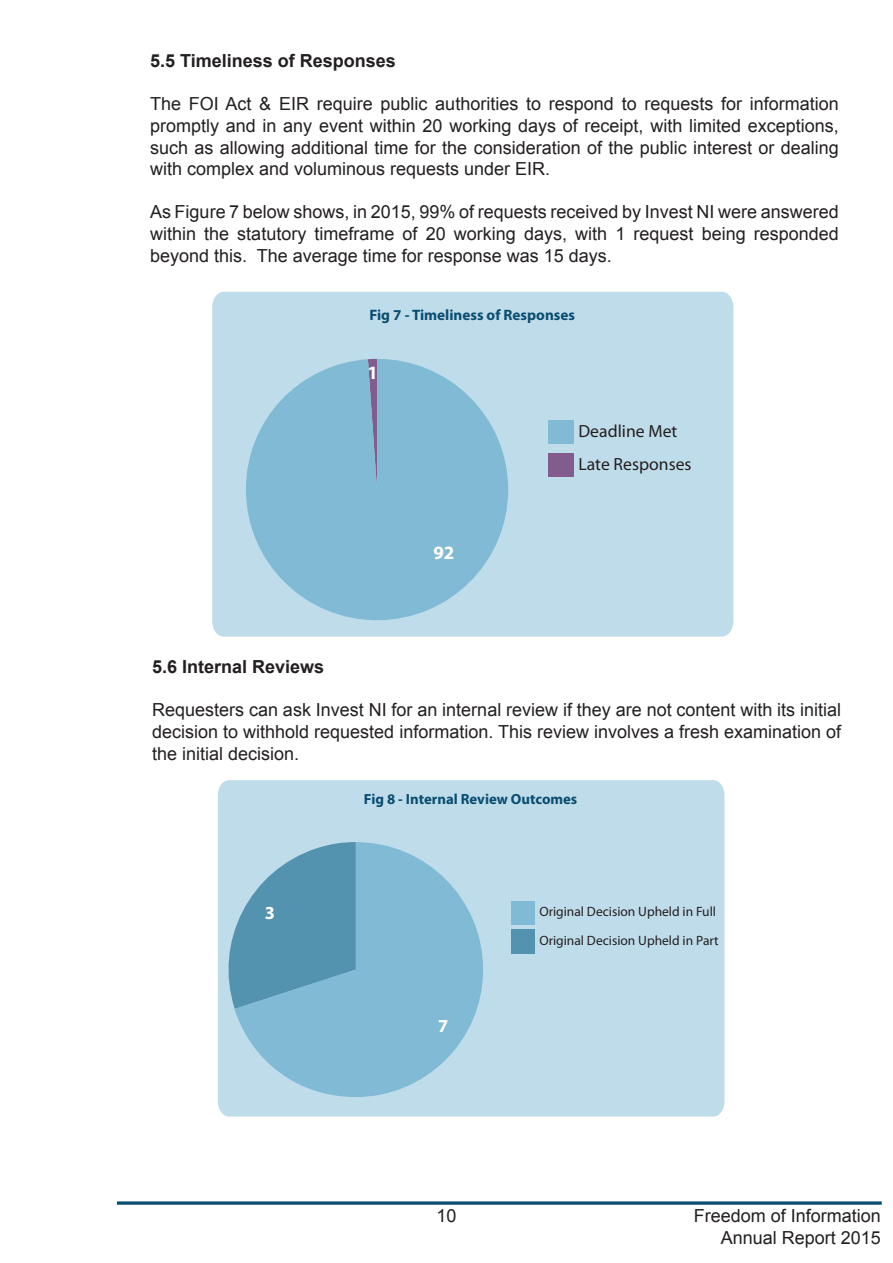
<style>
.page{position:relative;width:893px;height:1263px;background:#fff}
.page>*{position:absolute;margin:0;border:0;box-sizing:border-box;transform-origin:0 0}
.t1{font:700 18.9px "Myriad Pro";color:#fff}
.t2{font:700 18.45px "Myriad Pro";color:#fff}
.Default{font:18px/21.6px "Arial";color:#231f20;text-align:justify}
.Default-2{font:700 18px "Arial";color:#231f20}
.t3{font:17.55px "Myriad Pro";color:#231f20}
.t4{font:700 15.15px "Myriad Pro";color:#094d70}
.t5{font:700 14.7px "Myriad Pro";color:#094d70}
.t6{font:13.5px "Myriad Pro";color:#231f20}
</style>
<div class="page">
<svg style="left:117px;top:1201px;width:765px;height:4px;background:#356c89"></svg>
<div style="left:218px;top:780px;width:506px;height:336px;background:#bfdcea"></div>
<svg style="left:217px;top:842px;width:17px;height:167px;background:#b8d6e5"></svg>
<svg style="left:234px;top:842px;width:249px;height:255px;background:#82b7d0"></svg>
<div style="left:511px;top:929px;width:24px;height:25px;background:#5493b0"></div>
<div style="left:510px;top:901px;width:24px;height:23px;background:#80bad5"></div>
<div style="left:212px;top:292px;width:521px;height:345px;background:#bfdcea"></div>
<svg style="left:246px;top:359px;width:262px;height:261px;background:#8dc0d8"></svg>
<div style="left:548px;top:453px;width:25px;height:23px;background:#825c8d"></div>
<div style="left:548px;top:420px;width:25px;height:24px;background:#80bad5"></div>
<p class="Default-2" style="left:150px;top:48px;width:247px">5.5 Timeliness of Responses</p>
<p class="Default" style="left:150px;top:93px;width:690px">The FOI Act &amp; EIR require public authorities to respond to requests for information promptly and in any event within 20 working days of receipt, with limited exceptions, such as allowing additional time for the consideration of the public interest or dealing with complex and voluminous requests under EIR.</p>
<p class="Default" style="left:150px;top:201px;width:690px">As Figure 7 below shows, in 2015, 99% of requests received by Invest NI were answered within the statutory timeframe of 20 working days, with 1 request being responded beyond this. The average time for response was 15 days.</p>
<p class="t4" style="left:369px;top:305px;width:207px">Fig 7 - Timeliness of Responses</p>
<p class="t1" style="left:367px;top:361px;width:12px">1</p>
<p class="t1" style="left:433px;top:540px;width:23px">92</p>
<p class="t3" style="left:578px;top:420px;width:100px">Deadline Met</p>
<p class="t3" style="left:578px;top:453px;width:115px">Late Responses</p>
<p class="Default-2" style="left:152px;top:654px;width:174px">5.6 Internal Reviews</p>
<p class="Default" style="left:152px;top:699px;width:690px">Requesters can ask Invest NI for an internal review if they are not content with its initial decision to withhold requested information. This review involves a fresh examination of the initial decision.</p>
<p class="t5" style="left:364px;top:790px;width:215px">Fig 8 - Internal Review Outcomes</p>
<p class="t2" style="left:265px;top:900px;width:12px">3</p>
<p class="t6" style="left:539px;top:903px;width:178px">Original Decision Upheld in Full</p>
<p class="t2" style="left:438px;top:1014px;width:12px">7</p>
<p class="t6" style="left:539px;top:932px;width:181px">Original Decision Upheld in Part</p>
<p class="Default" style="left:436px;top:1204px;width:22px">10</p>
<p class="Default" style="left:694px;top:1205px;width:189px;text-align:right">Freedom of Information<br>Annual Report 2015</p>
</div>
